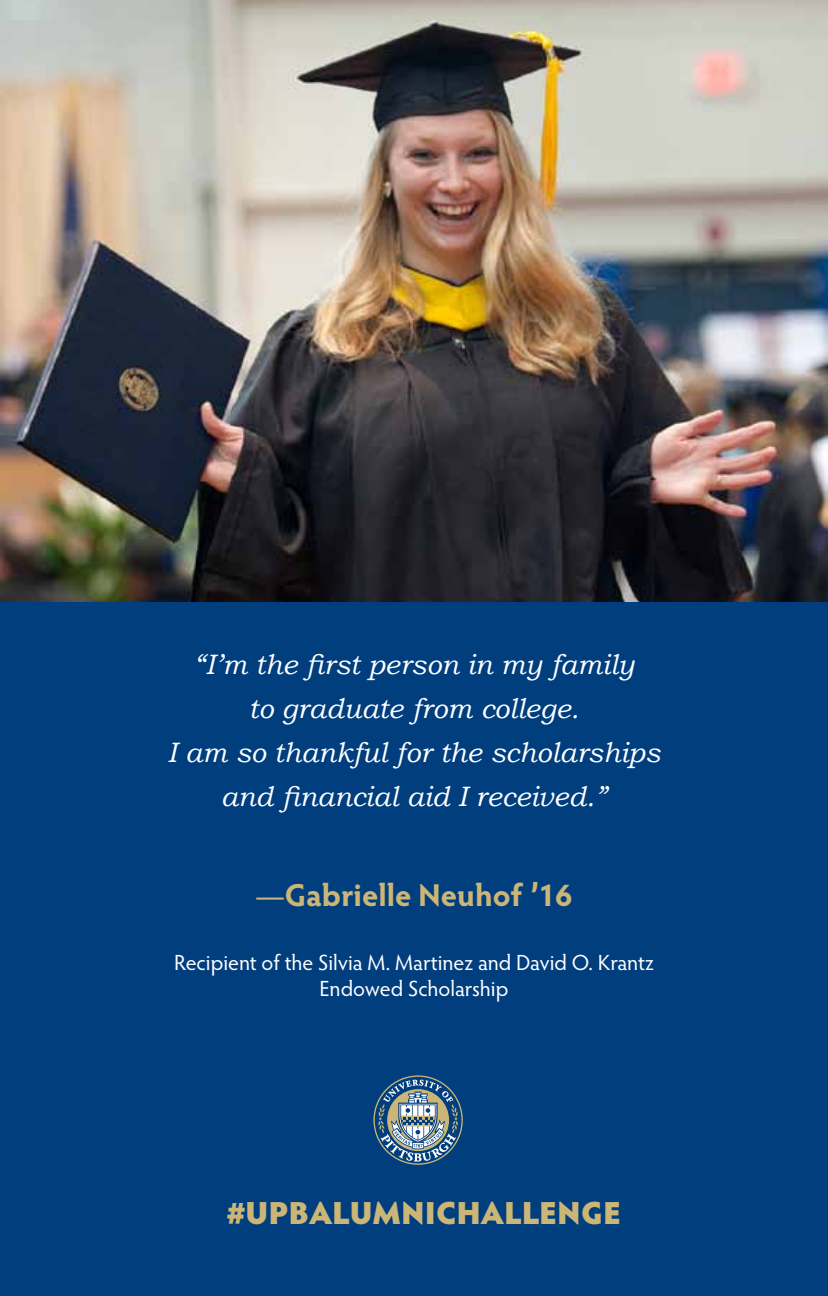
<style>
.page{position:relative;width:828px;height:1296px;background:#003e7e}
.page>*{position:absolute;margin:0;border:0;box-sizing:border-box;transform-origin:0 0}
.t1{font:900 32px "Hypatia Sans Pro";letter-spacing:-.005em;color:#cbb677}
.t2{font:700 31.6px "Hypatia Sans Pro";color:#cbb677}
.t3{font:italic 28px/44px "Bookman Old Style";color:#fff;text-align:center}
.t4{font:22px/26.4px "Hypatia Sans Pro";color:#fff;text-align:center}
.s1{font-weight:400}
</style>
<div class="page">
<img style="left:0;top:0;width:828px;height:602px">
<svg style="left:373px;top:1075px;width:90px;height:90px"></svg>
<p class="t3" style="left:168px;top:642px;width:494px">“I’m the first person in my family<br>to graduate from college.<br>I am so thankful for the scholarships and financial aid I received.”</p>
<p class="t2" style="left:256px;top:872px;width:318px"><span class="s1">—</span>Gabrielle Neuhof ’16</p>
<p class="t4" style="left:174px;top:949px;width:481px">Recipient of the Silvia M. Martinez and David O. Krantz<br>Endowed Scholarship</p>
<p class="t1" style="left:227px;top:1189px;width:396px">#UPBALUMNI CHALLENGE</p>
</div>
